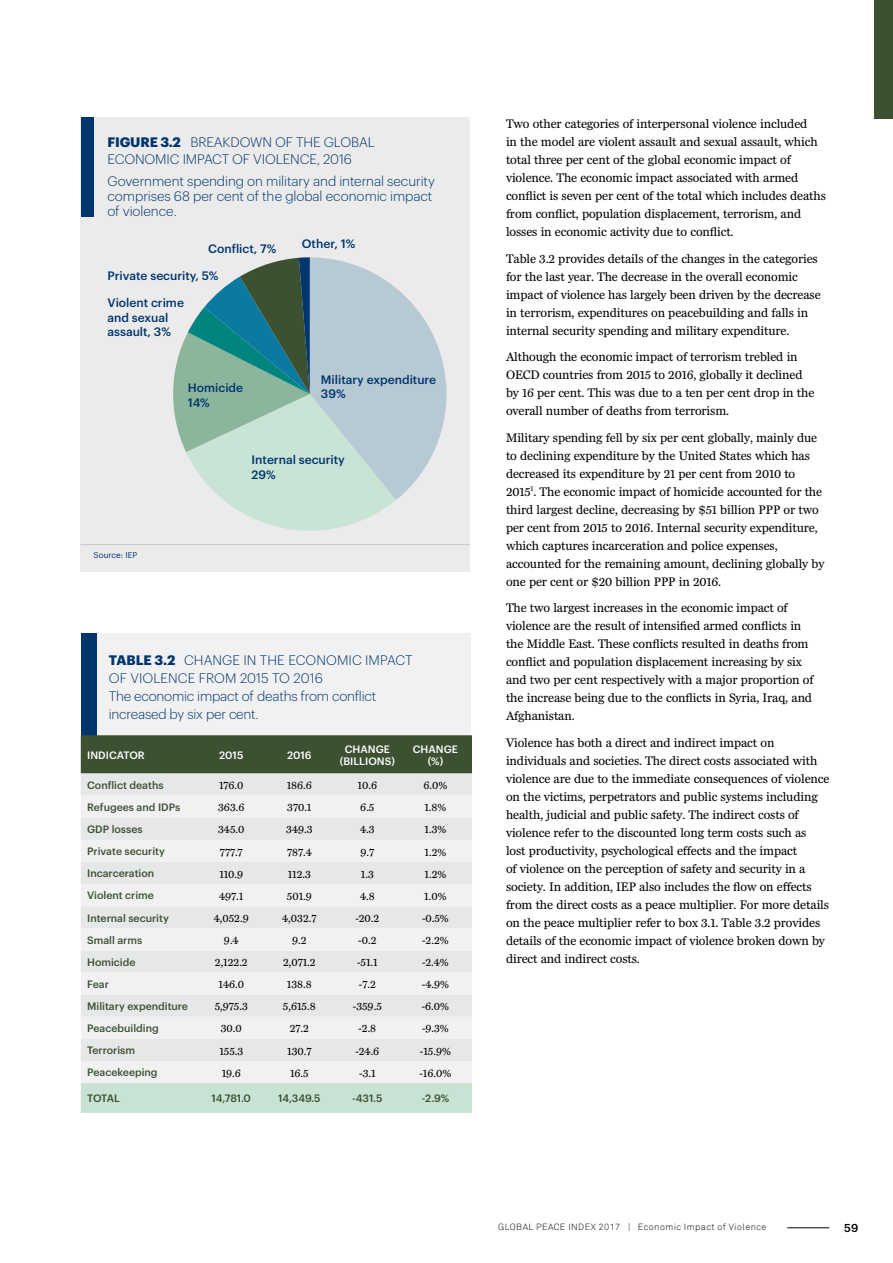
<style>
.page{position:relative;width:893px;height:1263px;background:#fff}
.page>*{position:absolute;margin:0;border:0;box-sizing:border-box;transform-origin:0 0}
.t1{font:300 13.5px/18px "Graphik";letter-spacing:-.01em;color:#00366e}
.t2{font:12.75px/18px "Miller Daily Two";letter-spacing:-.01em;color:#000}
.t3{font:500 12px/14.4px "Graphik";color:#00366e}
.t4{font:11.25px "Miller Daily Two";color:#000}
.t5{font:500 11.25px "Graphik";color:#000}
.t6{font:500 10.5px "Graphik";color:#3c5032}
.t7{font:500 10.5px/12px "Graphik";letter-spacing:.005em;color:#fff;text-align:center}
.t8{font:300 9px "Akkurat";letter-spacing:.05em;color:#000}
.t9{font:8.25px "Graphik";color:#00366e}
.s1{font-weight:700}
</style>
<div class="page">
<div style="left:874px;top:0;width:19px;height:119px;background:#3c5032"></div>
<div style="left:81px;top:634px;width:389px;height:102px;background:#f1f1f2"></div>
<div style="left:81px;top:634px;width:16px;height:106px;background:#00366e"></div>
<div style="left:81px;top:735px;width:391px;height:38px;background:#3c5032"></div>
<svg style="left:81px;top:773px;width:391px;height:23px;background:#e4e5e6"></svg>
<svg style="left:81px;top:796px;width:391px;height:287px;fill:#f1f1f2"></svg>
<div style="left:81px;top:1083px;width:391px;height:30px;background:#c8e3d4"></div>
<div style="left:81px;top:118px;width:389px;height:454px;background:#ebebec"></div>
<div style="left:81px;top:118px;width:13px;height:99px;background:#00366e"></div>
<hr style="left:81px;top:544px;width:389px;height:1px;background:#c7c8ca">
<svg style="left:173px;top:257px;width:273px;height:274px"></svg>
<hr style="left:787px;top:1227px;width:42px;height:1px;background:#000">
<p class="t1" style="left:107px;top:133px;width:269px;line-height:16.5px"><span class="s1">FIGURE 3.2</span> BREAKDOWN OF THE GLOBAL<br>ECONOMIC IMPACT OF VIOLENCE, 2016</p>
<p class="t1" style="left:107px;top:173px;width:329px;line-height:15px">Government spending on military and internal security comprises 68 per cent of the global economic impact of violence.</p>
<p class="t3" style="left:208px;top:241px;width:70px">Conflict, 7%</p>
<p class="t3" style="left:107px;top:268px;width:112px">Private security, 5%</p>
<p class="t3" style="left:107px;top:295px;width:78px">Violent crime and sexual assault, 3%</p>
<p class="t3" style="left:188px;top:380px;width:57px">Homicide<br>14%</p>
<p class="t3" style="left:302px;top:235px;width:55px">Other, 1%</p>
<p class="t3" style="left:321px;top:371px;width:117px">Military expenditure<br>39%</p>
<p class="t9" style="left:94px;top:549px;width:45px">Source: IEP</p>
<p class="t3" style="left:252px;top:452px;width:95px">Internal security<br>29%</p>
<p class="t1" style="left:109px;top:650px;width:305px"><span class="s1">TABLE 3.2</span> CHANGE IN THE ECONOMIC IMPACT OF VIOLENCE FROM 2015 TO 2016<br>The economic impact of deaths from conflict increased by six per cent.</p>
<p class="t7" style="left:87px;top:748px;width:59px">INDICATOR</p>
<p class="t7" style="left:219px;top:748px;width:26px">2015</p>
<p class="t7" style="left:287px;top:748px;width:26px">2016</p>
<p class="t7" style="left:340px;top:742px;width:57px">CHANGE (BILLIONS)</p>
<p class="t7" style="left:413px;top:742px;width:47px">CHANGE (%)</p>
<p class="t6" style="left:87px;top:777px;width:78px">Conflict deaths</p>
<p class="t4" style="left:219px;top:779px;width:26px">176.0</p>
<p class="t4" style="left:287px;top:779px;width:27px">186.6</p>
<p class="t4" style="left:358px;top:779px;width:21px">10.6</p>
<p class="t4" style="left:423px;top:779px;width:25px">6.0%</p>
<p class="t6" style="left:87px;top:799px;width:95px">Refugees and IDPs</p>
<p class="t4" style="left:218px;top:801px;width:28px">363.6</p>
<p class="t4" style="left:287px;top:801px;width:26px">370.1</p>
<p class="t4" style="left:360px;top:801px;width:16px">6.5</p>
<p class="t4" style="left:424px;top:801px;width:24px">1.8%</p>
<p class="t6" style="left:87px;top:821px;width:57px">GDP losses</p>
<p class="t4" style="left:218px;top:823px;width:28px">345.0</p>
<p class="t4" style="left:286px;top:823px;width:28px">349.3</p>
<p class="t4" style="left:360px;top:823px;width:16px">4.3</p>
<p class="t4" style="left:425px;top:823px;width:23px">1.3%</p>
<p class="t6" style="left:87px;top:843px;width:79px">Private security</p>
<p class="t4" style="left:220px;top:846px;width:24px">777.7</p>
<p class="t4" style="left:287px;top:846px;width:26px">787.4</p>
<p class="t4" style="left:361px;top:846px;width:15px">9.7</p>
<p class="t4" style="left:425px;top:846px;width:23px">1.2%</p>
<p class="t6" style="left:87px;top:865px;width:69px">Incarceration</p>
<p class="t4" style="left:219px;top:868px;width:25px">110.9</p>
<p class="t4" style="left:288px;top:868px;width:25px">112.3</p>
<p class="t4" style="left:361px;top:868px;width:14px">1.3</p>
<p class="t4" style="left:425px;top:868px;width:23px">1.2%</p>
<p class="t6" style="left:87px;top:888px;width:68px">Violent crime</p>
<p class="t4" style="left:219px;top:890px;width:26px">497.1</p>
<p class="t4" style="left:287px;top:890px;width:26px">501.9</p>
<p class="t4" style="left:360px;top:890px;width:16px">4.8</p>
<p class="t4" style="left:424px;top:890px;width:24px">1.0%</p>
<p class="t6" style="left:87px;top:910px;width:83px">Internal security</p>
<p class="t4" style="left:214px;top:912px;width:36px">4,052.9</p>
<p class="t4" style="left:282px;top:912px;width:36px">4,032.7</p>
<p class="t4" style="left:355px;top:912px;width:25px">-20.2</p>
<p class="t4" style="left:422px;top:912px;width:28px">-0.5%</p>
<p class="t6" style="left:87px;top:932px;width:57px">Small arms</p>
<p class="t4" style="left:224px;top:934px;width:16px">9.4</p>
<p class="t4" style="left:292px;top:934px;width:16px">9.2</p>
<p class="t4" style="left:358px;top:934px;width:20px">-0.2</p>
<p class="t4" style="left:422px;top:934px;width:28px">-2.2%</p>
<p class="t6" style="left:87px;top:954px;width:50px">Homicide</p>
<p class="t4" style="left:215px;top:956px;width:34px">2,122.2</p>
<p class="t4" style="left:283px;top:956px;width:34px">2,071.2</p>
<p class="t4" style="left:357px;top:956px;width:22px">-51.1</p>
<p class="t4" style="left:422px;top:956px;width:28px">-2.4%</p>
<p class="t6" style="left:87px;top:976px;width:23px">Fear</p>
<p class="t4" style="left:219px;top:978px;width:27px">146.0</p>
<p class="t4" style="left:287px;top:978px;width:26px">138.8</p>
<p class="t4" style="left:359px;top:978px;width:18px">-7.2</p>
<p class="t4" style="left:422px;top:978px;width:29px">-4.9%</p>
<p class="t6" style="left:87px;top:998px;width:102px">Military expenditure</p>
<p class="t4" style="left:215px;top:1000px;width:35px">5,975.3</p>
<p class="t4" style="left:283px;top:1000px;width:34px">5,615.8</p>
<p class="t4" style="left:353px;top:1000px;width:30px">-359.5</p>
<p class="t4" style="left:422px;top:1000px;width:29px">-6.0%</p>
<p class="t6" style="left:87px;top:1020px;width:73px">Peacebuilding</p>
<p class="t4" style="left:221px;top:1022px;width:23px">30.0</p>
<p class="t4" style="left:290px;top:1022px;width:21px">27.2</p>
<p class="t4" style="left:358px;top:1022px;width:19px">-2.8</p>
<p class="t4" style="left:422px;top:1022px;width:28px">-9.3%</p>
<p class="t6" style="left:87px;top:1042px;width:49px">Terrorism</p>
<p class="t4" style="left:219px;top:1045px;width:25px">155.3</p>
<p class="t4" style="left:287px;top:1045px;width:26px">130.7</p>
<p class="t4" style="left:355px;top:1045px;width:25px">-24.6</p>
<p class="t4" style="left:420px;top:1045px;width:33px">-15.9%</p>
<p class="t6" style="left:87px;top:1064px;width:72px">Peacekeeping</p>
<p class="t4" style="left:222px;top:1067px;width:21px">19.6</p>
<p class="t4" style="left:290px;top:1067px;width:20px">16.5</p>
<p class="t4" style="left:359px;top:1067px;width:18px">-3.1</p>
<p class="t4" style="left:419px;top:1067px;width:33px">-16.0%</p>
<p class="t6" style="left:87px;top:1090px;width:34px">TOTAL</p>
<p class="t6" style="left:212px;top:1090px;width:41px">14,781.0</p>
<p class="t6" style="left:278px;top:1090px;width:44px">14,349.5</p>
<p class="t6" style="left:352px;top:1090px;width:32px">-431.5</p>
<p class="t6" style="left:422px;top:1090px;width:29px">-2.9%</p>
<p class="t2" style="left:506px;top:115px;width:321px">Two other categories of interpersonal violence included<br>in the model are violent assault and sexual assault, which total three per cent of the global economic impact of violence. The economic impact associated with armed conflict is seven per cent of the total which includes deaths from conflict, population displacement, terrorism, and losses in economic activity due to conflict.</p>
<p class="t2" style="left:506px;top:249px;width:316px">Table 3.2 provides details of the changes in the categories for the last year. The decrease in the overall economic impact of violence has largely been driven by the decrease in terrorism, expenditures on peacebuilding and falls in internal security spending and military expenditure.</p>
<p class="t2" style="left:506px;top:348px;width:310px">Although the economic impact of terrorism trebled in OECD countries from 2015 to 2016, globally it declined by 16 per cent. This was due to a ten per cent drop in the overall number of deaths from terrorism.</p>
<p class="t2" style="left:506px;top:428px;width:320px">Military spending fell by six per cent globally, mainly due to declining expenditure by the United States which has decreased its expenditure by 21 per cent from 2010 to 2015<sup>1</sup>. The economic impact of homicide accounted for the third largest decline, decreasing by $51 billion PPP or two per cent from 2015 to 2016. Internal security expenditure, which captures incarceration and police expenses, accounted for the remaining amount, declining globally by one per cent or $20 billion PPP in 2016.</p>
<p class="t2" style="left:506px;top:599px;width:309px">The two largest increases in the economic impact of violence are the result of intensified armed conflicts in the Middle East. These conflicts resulted in deaths from conflict and population displacement increasing by six and two per cent respectively with a major proportion of the increase being due to the conflicts in Syria, Iraq, and Afghanistan.</p>
<p class="t2" style="left:506px;top:733px;width:325px">Violence has both a direct and indirect impact on individuals and societies. The direct costs associated with violence are due to the immediate consequences of violence on the victims, perpetrators and public systems including health, judicial and public safety. The indirect costs of violence refer to the discounted long term costs such as<br>lost productivity, psychological effects and the impact<br>of violence on the perception of safety and security in a society. In addition, IEP also includes the flow on effects from the direct costs as a peace multiplier. For more details on the peace multiplier refer to box 3.1. Table 3.2 provides details of the economic impact of violence broken down by direct and indirect costs.</p>
<p class="t8" style="left:498px;top:1222px;width:269px">GLOBAL PEACE INDEX 2017 | Economic Impact of Violence</p>
<p class="t5" style="left:844px;top:1220px;width:16px">59</p>
</div>
